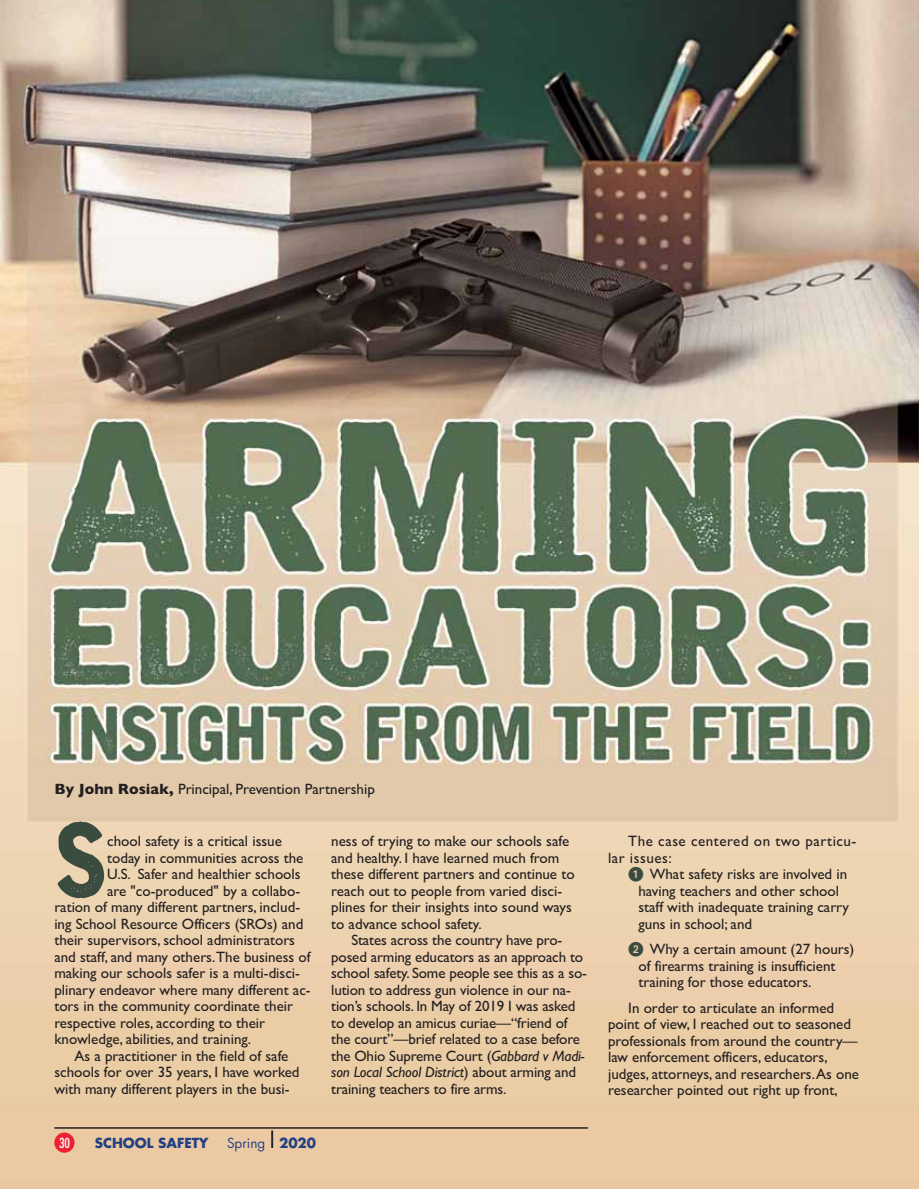
<style>
.page{position:relative;width:919px;height:1189px;background:#fff}
.page>*{position:absolute;margin:0;border:0;box-sizing:border-box;transform-origin:0 0}
.t1{font:101.25px "Iron&Brine";color:#3a4b3f}
.t2{font:15px/16.5px "Gill Sans";color:#231f20}
.t3{font:15px/16.5px "Gill Sans";letter-spacing:.035em;color:#231f20}
.t4{font:700 13.5px "Futura";color:#234182}
.t5{font:13.5px "Futura";color:#234182}
.t6{font:condensed 13.5px "Futura";color:#fff}
.s1{font-weight:700}
.s2{font-family:"Helvetica";font-stretch:condensed;font-size:24px;color:#090e1c}
.s3{font-style:italic}
.s4{font-family:"European Pi One";color:#3a4b3f}
</style>
<div class="page">
<img style="left:0;top:0;width:919px;height:1189px">
<div style="left:54px;top:1132px;width:21px;height:20px;background:#ee2133;border-radius:50%"></div>
<hr style="left:54px;top:1127px;width:534px;height:1px;background:#231f20">
<svg style="left:628px;top:941px;width:15px;height:15px"></svg>
<p class="t2" style="left:54px;top:782px;width:322px"><span class="s1">By John Rosiak,</span> Principal, Prevention Partnership</p>
<h1 class="t1" style="left:54px;top:823px;width:55px">S</h1>
<p class="t2" style="left:107px;top:834px;width:176px">chool safety is a critical issue</p>
<p class="t2" style="left:107px;top:851px;width:198px">today in communities across the</p>
<p class="t2" style="left:107px;top:867px;width:195px">U.S. Safer and healthier schools</p>
<p class="t2" style="left:107px;top:884px;width:194px">are "co-produced" by a collabo-</p>
<p class="t2" style="left:54px;top:900px;width:247px">ration of many different partners, includ-</p>
<p class="t2" style="left:54px;top:917px;width:250px">ing School Resource Officers (SROs) and</p>
<p class="t2" style="left:54px;top:933px;width:242px">their supervisors, school administrators</p>
<p class="t2" style="left:54px;top:950px;width:258px">and staff, and many others.The business of</p>
<p class="t2" style="left:54px;top:966px;width:247px">making our schools safer is a multi-disci-</p>
<p class="t2" style="left:54px;top:983px;width:258px">plinary endeavor where many different ac-</p>
<p class="t2" style="left:54px;top:999px;width:240px">tors in the community coordinate their</p>
<p class="t2" style="left:54px;top:1016px;width:212px">respective roles, according to their</p>
<p class="t2" style="left:54px;top:1032px;width:198px">knowledge, abilities, and training.</p>
<p class="t2" style="left:75px;top:1049px;width:215px">As a practitioner in the field of safe</p>
<p class="t2" style="left:54px;top:1065px;width:247px">schools for over 35 years, I have worked</p>
<p class="t2" style="left:54px;top:1082px;width:237px">with many different players in the busi-</p>
<p class="t6" style="left:59px;top:1137px;width:13px">30</p>
<p class="t4" style="left:95px;top:1137px;width:115px">SCHOOL SAFETY</p>
<p class="t5" style="left:227px;top:1137px;width:90px">Spring <span class="s2">l</span> <span class="s1">2020</span></p>
<p class="t2" style="left:331px;top:834px;width:245px">ness of trying to make our schools safe and healthy. I have learned much from these different partners and continue to reach out to people from varied disci&shy;plines for their insights into sound ways to advance school safety.</p>
<p class="t2" style="left:331px;top:933px;width:257px;text-indent:20px">States across the country have pro&shy;posed arming educators as an approach to school safety. Some people see this as a so&shy;lution to address gun violence in our na&shy;tion’s schools. In May of 2019 I was asked to develop an amicus curiae—“friend of the court”—brief related to a case before the Ohio Supreme Court (<span class="s3">Gabbard v Madi&shy;son Local School District</span>) about arming and training teachers to fire arms.</p>
<p class="t3" style="left:608px;top:834px;width:250px;text-indent:20px">The case centered on two particu&shy;lar issues:</p>
<p class="t2" style="left:638px;top:867px;width:212px;text-indent:-10px"><span class="s4">-</span> What safety risks are involved in having teachers and other school staff with inadequate training carry guns in school; and</p>
<p class="t2" style="left:638px;top:942px;width:217px;text-indent:11px">Why a certain amount (27 hours) of firearms training is insufficient training for those educators.</p>
<p class="t2" style="left:608px;top:1001px;width:252px;text-indent:20px">In order to articulate an informed point of view, I reached out to seasoned professionals from around the country— law enforcement officers, educators, judges, attorneys, and researchers. As one researcher pointed out right up front,</p>
</div>
